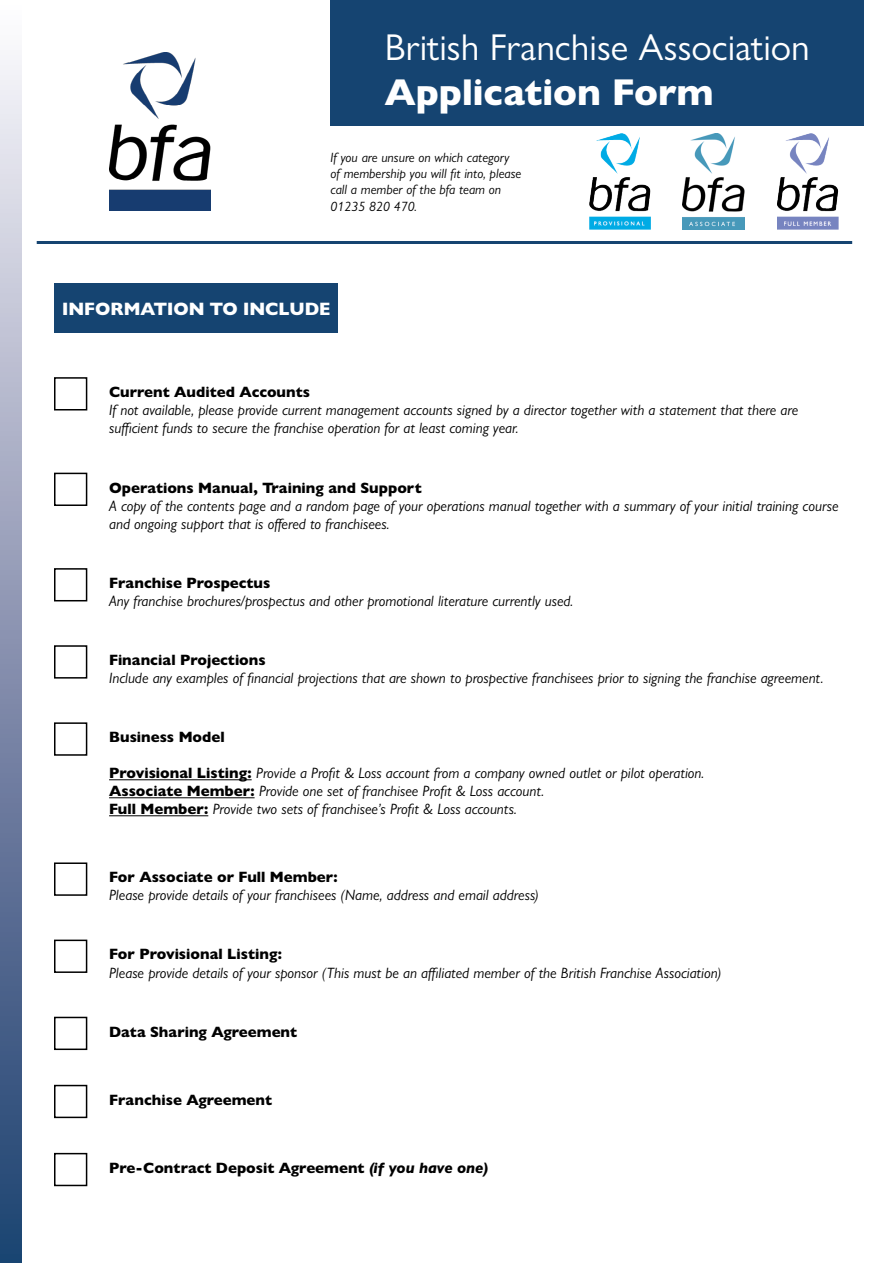
<style>
.page{position:relative;width:893px;height:1263px;background:#fff}
.page>*{position:absolute;margin:0;border:0;box-sizing:border-box;transform-origin:0 0}
.t1{font:37.5px "Gill Sans Nova";color:#fff}
.t2{font:800 37.5px "Gill Sans Nova";color:#fff}
.t3{font:800 18px "Gill Sans Nova";color:#fff}
.t4{font:italic 15px/18px "Gill Sans Nova";color:#000}
.t5{font:800 15px "Gill Sans Nova";color:#000}
.t6{font:italic 13.5px/16.2px "Gill Sans Nova";color:#000}
.s1{font-weight:800;font-style:normal}
.s2{font-style:italic}
</style>
<div class="page">
<div style="left:330px;top:0;width:534px;height:126px;background:#154471"></div>
<hr style="left:37px;top:241px;width:815px;height:3px;background:#154471">
<div style="left:54px;top:284px;width:284px;height:49px;background:#154471"></div>
<hr style="left:109px;top:779px;width:143px;height:1px;background:#000">
<hr style="left:109px;top:797px;width:146px;height:1px;background:#000">
<hr style="left:109px;top:815px;width:99px;height:1px;background:#000">
<div style="left:0;top:0;width:22px;height:1263px;background:linear-gradient(to bottom,#fef7fc,#1a3a6c)"></div>
<div style="left:54px;top:377px;width:33px;height:33px;border:2px solid #000"></div>
<div style="left:54px;top:473px;width:33px;height:33px;border:2px solid #000"></div>
<div style="left:54px;top:568px;width:33px;height:33px;border:2px solid #000"></div>
<div style="left:54px;top:645px;width:33px;height:34px;border:2px solid #000"></div>
<div style="left:54px;top:722px;width:33px;height:34px;border:2px solid #000"></div>
<div style="left:54px;top:862px;width:33px;height:34px;border:2px solid #000"></div>
<div style="left:54px;top:939px;width:33px;height:34px;border:2px solid #000"></div>
<div style="left:54px;top:1017px;width:33px;height:33px;border:2px solid #000"></div>
<div style="left:54px;top:1085px;width:33px;height:33px;border:2px solid #000"></div>
<div style="left:54px;top:1153px;width:33px;height:33px;border:2px solid #000"></div>
<img style="left:589px;top:133px;width:62px;height:97px">
<img style="left:683px;top:133px;width:62px;height:97px">
<img style="left:777px;top:133px;width:62px;height:97px">
<img style="left:109px;top:52px;width:102px;height:158px">
<h1 class="t1" style="left:385px;top:25px;width:426px">British Franchise Association</h1>
<h1 class="t2" style="left:385px;top:69px;width:330px">Application Form</h1>
<p class="t6" style="left:330px;top:149px;width:192px">If you are unsure on which category of membership you will fit into, please call a member of the bfa team on<br>01235 820 470.</p>
<p class="t3" style="left:62px;top:298px;width:270px">INFORMATION TO INCLUDE</p>
<p class="t5" style="left:109px;top:383px;width:202px">Current Audited Accounts</p>
<p class="t4" style="left:109px;top:401px;width:691px">If not available, please provide current management accounts signed by a director together with a statement that there are sufficient funds to secure the franchise operation for at least coming year.</p>
<p class="t5" style="left:109px;top:478px;width:314px">Operations Manual, Training and Support</p>
<p class="t4" style="left:109px;top:496px;width:731px">A copy of the contents page and a random page of your operations manual together with a summary of your initial training course and ongoing support that is offered to franchisees.</p>
<p class="t5" style="left:109px;top:573px;width:163px">Franchise Prospectus</p>
<p class="t4" style="left:109px;top:592px;width:466px">Any franchise brochures/prospectus and other promotional literature currently used.</p>
<p class="t5" style="left:109px;top:651px;width:158px">Financial Projections</p>
<p class="t4" style="left:109px;top:669px;width:716px">Include any examples of financial projections that are shown to prospective franchisees prior to signing the franchise agreement.</p>
<p class="t5" style="left:109px;top:728px;width:117px">Business Model</p>
<p class="t4" style="left:109px;top:764px;width:597px"><span class="s1">Provisional Listing:</span> Provide a Profit &amp; Loss account from a company owned outlet or pilot operation.<br><span class="s1">Associate Member:</span> Provide one set of franchisee Profit &amp; Loss account.<br><span class="s1">Full Member:</span> Provide two sets of franchisee’s Profit &amp; Loss accounts.</p>
<p class="t5" style="left:109px;top:868px;width:230px">For Associate or Full Member:</p>
<p class="t4" style="left:109px;top:886px;width:431px">Please provide details of your franchisees (Name, address and email address)</p>
<p class="t5" style="left:109px;top:945px;width:174px">For Provisional Listing:</p>
<p class="t4" style="left:109px;top:963px;width:614px">Please provide details of your sponsor (This must be an affiliated member of the British Franchise Association)</p>
<p class="t5" style="left:109px;top:1022px;width:190px">Data Sharing Agreement</p>
<p class="t5" style="left:109px;top:1090px;width:165px">Franchise Agreement</p>
<p class="t5" style="left:109px;top:1158px;width:381px">Pre-Contract Deposit Agreement <span class="s2">(if you have one)</span></p>
</div>
